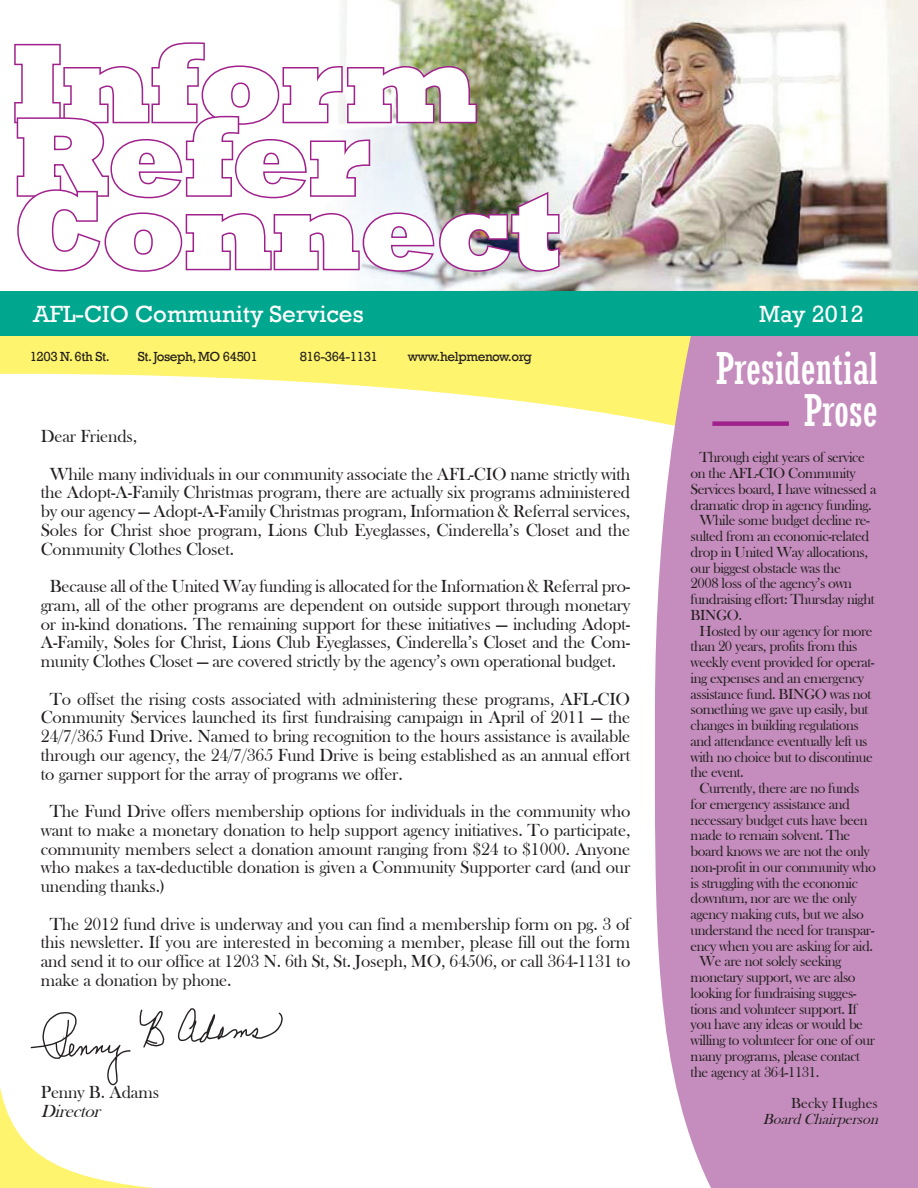
<style>
.page{position:relative;width:918px;height:1188px;background:#fff}
.page>*{position:absolute;margin:0;border:0;box-sizing:border-box;transform-origin:0 0}
.t1{font:800 112.5px "Rockwell";letter-spacing:-.02em;color:#fff}
.t2{font:condensed 43.5px/42px "Rockwell";color:#fff;text-align:right}
.t3{font:24px "Rockwell";color:#fff}
.t4{font:18px/18.8px "Bask Old Face";letter-spacing:-.01em;color:#231f20;text-align:justify}
.t5{font:italic 18px "Bask Old Face";color:#231f20}
.t6{font:15px/15.8px "Bask Old Face";letter-spacing:-.03em;color:#231f20}
.t7{font:italic 15px "Bask Old Face";color:#231f20}
.t8{font:15px "Bask Old Face";color:#231f20}
.t9{font:13.5px "Rockwell";letter-spacing:-.03em;color:#231f20}
</style>
<div class="page">
<div style="left:0;top:46px;width:918px;height:1142px;background:#fff46d"></div>
<div style="left:0;top:373px;width:651px;height:815px;background:#fff"></div>
<img style="left:24px;top:999px;width:291px;height:90px">
<div style="left:651px;top:336px;width:267px;height:852px;background:#c58dbd"></div>
<div style="left:0;top:0;width:918px;height:335px;background:#fff"></div>
<img style="left:341px;top:0;width:577px;height:291px">
<img style="left:14px;top:41px;width:547px;height:233px">
<div style="left:0;top:291px;width:918px;height:45px;background:#00a78f"></div>
<div style="left:712px;top:421px;width:77px;height:5px;background:#a0218c"></div>
<p class="t1" style="left:12px;top:19px;width:468px">Inform</p>
<p class="t1" style="left:13px;top:93px;width:357px">Refer</p>
<p class="t1" style="left:13px;top:166px;width:551px">Connect</p>
<p class="t3" style="left:33px;top:300px;width:332px">AFL-CIO Community Services</p>
<p class="t3" style="left:759px;top:300px;width:106px">May 2012</p>
<p class="t2" style="left:716px;top:348px;width:163px">Presidential<br>Prose</p>
<p class="t6" style="left:691px;top:450px;width:187px;text-indent:9px">Through eight years of service on the AFL-CIO Community<br>Services board, I have witnessed a dramatic drop in agency funding.</p>
<p class="t6" style="left:691px;top:513px;width:186px;text-indent:9px">While some budget decline re&shy;sulted from an economic-related drop in United Way allocations, our biggest obstacle was the<br>2008 loss of the agency’s own fundraising effort: Thursday night<br>BINGO.</p>
<p class="t6" style="left:691px;top:623px;width:186px;text-indent:9px">Hosted by our agency for more than 20 years, profits from this weekly event provided for operat&shy;ing expenses and an emergency assistance fund. BINGO was not something we gave up easily, but changes in building regulations and attendance eventually left us with no choice but to discontinue the event.</p>
<p class="t6" style="left:691px;top:781px;width:187px;text-indent:9px">Currently, there are no funds for emergency assistance and necessary budget cuts have been made to remain solvent. The board knows we are not the only non-profit in our community who is struggling with the economic downturn, nor are we the only agency making cuts, but we also understand the need for transpar&shy;ency when you are asking for aid.</p>
<p class="t6" style="left:691px;top:954px;width:186px;text-indent:9px">We are not solely seeking monetary support, we are also looking for fundraising sugges&shy;tions and volunteer support. If you have any ideas or would be willing to volunteer for one of our many programs, please contact the agency at 364-1131.</p>
<p class="t8" style="left:791px;top:1095px;width:88px">Becky Hughes</p>
<p class="t7" style="left:763px;top:1111px;width:121px">BoardChairperson</p>
<p class="t9" style="left:30px;top:348px;width:82px">1203 N. 6th St.</p>
<p class="t9" style="left:138px;top:348px;width:122px">St. Joseph, MO 64501</p>
<p class="t9" style="left:300px;top:348px;width:80px">816-364-1131</p>
<p class="t9" style="left:408px;top:348px;width:126px">www.helpmenow.org</p>
<p class="t4" style="left:41px;top:427px;width:98px">Dear Friends,</p>
<p class="t4" style="left:41px;top:465px;width:591px;text-indent:9px">While many individuals in our community associate the AFL-CIO name strictly with the Adopt-A-Family Christmas program, there are actually six programs administered by our agency — Adopt-A-Family Christmas program, Information &amp; Referral services, Soles for Christ shoe program, Lions Club Eyeglasses, Cinderella’s Closet and the Community Clothes Closet.</p>
<p class="t4" style="left:41px;top:577px;width:591px;text-indent:9px">Because all of the United Way funding is allocated for the Information &amp; Referral pro&shy;gram, all of the other programs are dependent on outside support through monetary or in-kind donations. The remaining support for these initiatives — including Adopt-A-Family, Soles for Christ, Lions Club Eyeglasses, Cinderella’s Closet and the Com&shy;munity Clothes Closet — are covered strictly by the agency’s own operational budget.</p>
<p class="t4" style="left:41px;top:690px;width:591px;text-indent:9px">To offset the rising costs associated with administering these programs, AFL-CIO Community Services launched its first fundraising campaign in April of 2011 — the 24/7/365 Fund Drive. Named to bring recognition to the hours assistance is available through our agency, the 24/7/365 Fund Drive is being established as an annual effort to garner support for the array of programs we offer.</p>
<p class="t4" style="left:41px;top:802px;width:591px;text-indent:9px">The Fund Drive offers membership options for individuals in the community who want to make a monetary donation to help support agency initiatives. To participate, community members select a donation amount ranging from $24 to $1000. Anyone who makes a tax-deductible donation is given a Community Supporter card (and our unending thanks.)</p>
<p class="t4" style="left:41px;top:915px;width:591px;text-indent:9px">The 2012 fund drive is underway and you can find a membership form on pg. 3 of this newsletter. If you are interested in becoming a member, please fill out the form and send it to our office at 1203 N. 6th St, St. Joseph, MO, 64506, or call 364-1131 to make a donation by phone.</p>
<p class="t4" style="left:41px;top:1083px;width:120px">Penny B. Adams</p>
<p class="t5" style="left:41px;top:1101px;width:66px">Director</p>
</div>
